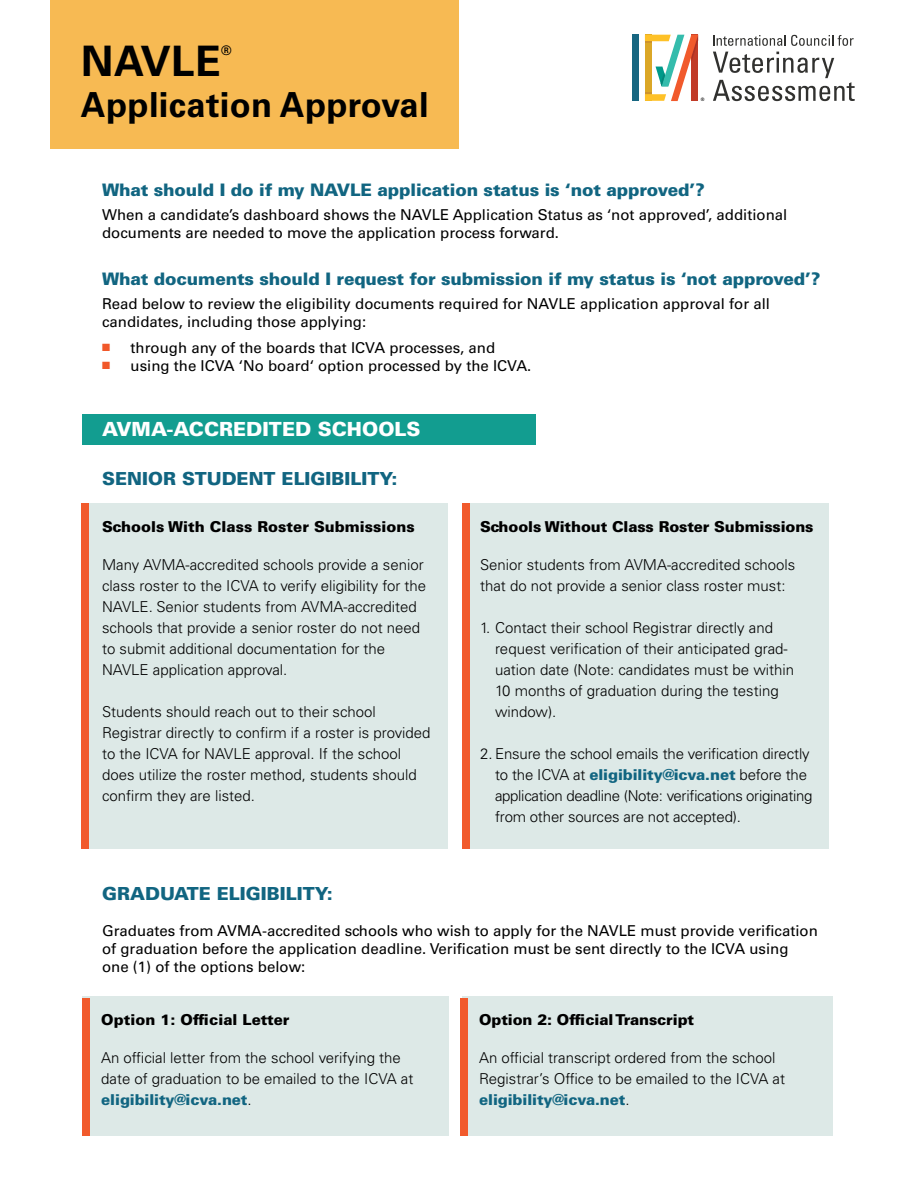
<style>
.page{position:relative;width:918px;height:1188px;background:#fff}
.page>*{position:absolute;margin:0;border:0;box-sizing:border-box;transform-origin:0 0}
.t1{font:700 42px "Univers LT Pro 65";letter-spacing:.01em;color:#000}
.t2{font:700 34.5px "Univers LT Pro 65";letter-spacing:.01em;color:#000}
.t3{font:900 19.5px "Univers LT Pro 75";color:#fff}
.t4{font:900 18px "Univers LT Pro 75";color:#116581}
.t5{font:900 17.25px "Univers LT Pro 75";letter-spacing:-.01em;color:#116581}
.t6{font:300 15px/21px "Univers LT Pro 45";color:#000}
.t7{font:15px/18px "Univers LT Pro 55 Roman";color:#000}
.t8{font:900 15px "Univers LT Pro 75";letter-spacing:-.01em;color:#000}
.t9{font:900 15px "Univers LT Pro 75";letter-spacing:-.01em;color:#116581}
.t10{font:700 13.05px "Univers LT Pro 65";color:#000}
.t11{font:4.65px "Univers";color:#000}
.s1{color:#f1582a}
.s2{font-family:"Univers LT Pro 75";font-weight:900;color:#116581}
.s3{font-family:"Univers LT Pro 45";font-weight:300;color:#000}
</style>
<div class="page">
<div style="left:82px;top:504px;width:366px;height:345px;background:#dde9e7"></div>
<div style="left:82px;top:414px;width:453px;height:30px;background:#129d90"></div>
<svg style="left:713px;top:35px;width:141px;height:11px"></svg>
<div style="left:632px;top:35px;width:6px;height:66px;background:#176681"></div>
<svg style="left:645px;top:35px;width:53px;height:66px"></svg>
<svg style="left:713px;top:52px;width:142px;height:49px"></svg>
<div style="left:462px;top:504px;width:367px;height:345px;background:#dde9e7"></div>
<div style="left:82px;top:997px;width:367px;height:139px;background:#dde9e7"></div>
<div style="left:462px;top:997px;width:371px;height:139px;background:#dde9e7"></div>
<div style="left:51px;top:0;width:408px;height:148px;background:#f7ba53"></div>
<div style="left:81px;top:504px;width:7px;height:345px;background:#f15a2c"></div>
<div style="left:462px;top:504px;width:7px;height:345px;background:#f15a2c"></div>
<div style="left:83px;top:998px;width:7px;height:138px;background:#f15a2c"></div>
<div style="left:461px;top:998px;width:7px;height:138px;background:#f15a2c"></div>
<p class="t10" style="left:221px;top:41px;width:12px">®</p>
<h1 class="t1" style="left:81px;top:31px;width:141px">NAVLE</h1>
<h2 class="t2" style="left:81px;top:81px;width:349px">Application Approval</h2>
<p class="t11" style="left:701px;top:96px;width:5px">®</p>
<p class="t5" style="left:102px;top:177px;width:604px">What should I do if my NAVLE application status is ‘not approved’?</p>
<p class="t7" style="left:102px;top:205px;width:687px">When a candidate’s dashboard shows the NAVLE Application Status as ‘not approved’, additional documents are needed to move the application process forward.</p>
<p class="t5" style="left:102px;top:267px;width:720px">What documents should I request for submission if my status is ‘not approved’?</p>
<p class="t7" style="left:102px;top:294px;width:669px">Read below to review the eligibility documents required for NAVLE application approval for all candidates, including those applying:</p>
<p class="t7" style="left:102px;top:338px;width:395px"><span class="s1">■</span> through any of the boards that ICVA processes, and</p>
<p class="t7" style="left:102px;top:356px;width:431px"><span class="s1">■</span> using the ICVA ‘No board‘ option processed by the ICVA.</p>
<h3 class="t3" style="left:102px;top:415px;width:320px">AVMA-ACCREDITED SCHOOLS</h3>
<p class="t4" style="left:102px;top:466px;width:297px">SENIOR STUDENT ELIGIBILITY:</p>
<p class="t8" style="left:102px;top:516px;width:314px">Schools With Class Roster Submissions</p>
<p class="t6" style="left:102px;top:554px;width:326px">Many AVMA-accredited schools provide a senior class roster to the ICVA to verify eligibility for the NAVLE. Senior students from AVMA-accredited schools that provide a senior roster do not need to submit additional documentation for the NAVLE application approval.</p>
<p class="t6" style="left:102px;top:701px;width:330px">Students should reach out to their school Registrar directly to confirm if a roster is provided to the ICVA for NAVLE approval. If the school does utilize the roster method, students should confirm they are listed.</p>
<p class="t8" style="left:480px;top:516px;width:335px">Schools Without Class Roster Submissions</p>
<p class="t6" style="left:480px;top:554px;width:317px">Senior students from AVMA-accredited schools that do not provide a senior class roster must:</p>
<p class="t6" style="left:495px;top:617px;width:301px;text-indent:-15px">1. Contact their school Registrar directly and request verification of their anticipated grad&shy;uation date (Note: candidates must be within 10 months of graduation during the testing window).</p>
<p class="t6" style="left:495px;top:743px;width:319px;text-indent:-15px">2. Ensure the school emails the verification directly to the ICVA at <span class="s2">eligibility@icva.net</span> before the application deadline (Note: verifications originating from other sources are not accepted).</p>
<p class="t4" style="left:102px;top:881px;width:232px">GRADUATE ELIGIBILITY:</p>
<p class="t7" style="left:102px;top:921px;width:717px">Graduates from AVMA-accredited schools who wish to apply for the NAVLE must provide verification of graduation before the application deadline. Verification must be sent directly to the ICVA using one (1) of the options below:</p>
<p class="t8" style="left:101px;top:1009px;width:190px">Option 1: Official Letter</p>
<p class="t6" style="left:101px;top:1047px;width:314px">An official letter from the school verifying the date of graduation to be emailed to the ICVA at</p>
<p class="t9" style="left:101px;top:1089px;width:152px">eligibility@icva.net<span class="s3">.</span></p>
<p class="t8" style="left:479px;top:1009px;width:216px">Option 2: Official Transcript</p>
<p class="t6" style="left:479px;top:1047px;width:307px">An official transcript ordered from the school<br>Registrar’s Office to be emailed to the ICVA at</p>
<p class="t9" style="left:479px;top:1089px;width:152px">eligibility@icva.net<span class="s3">.</span></p>
</div>
